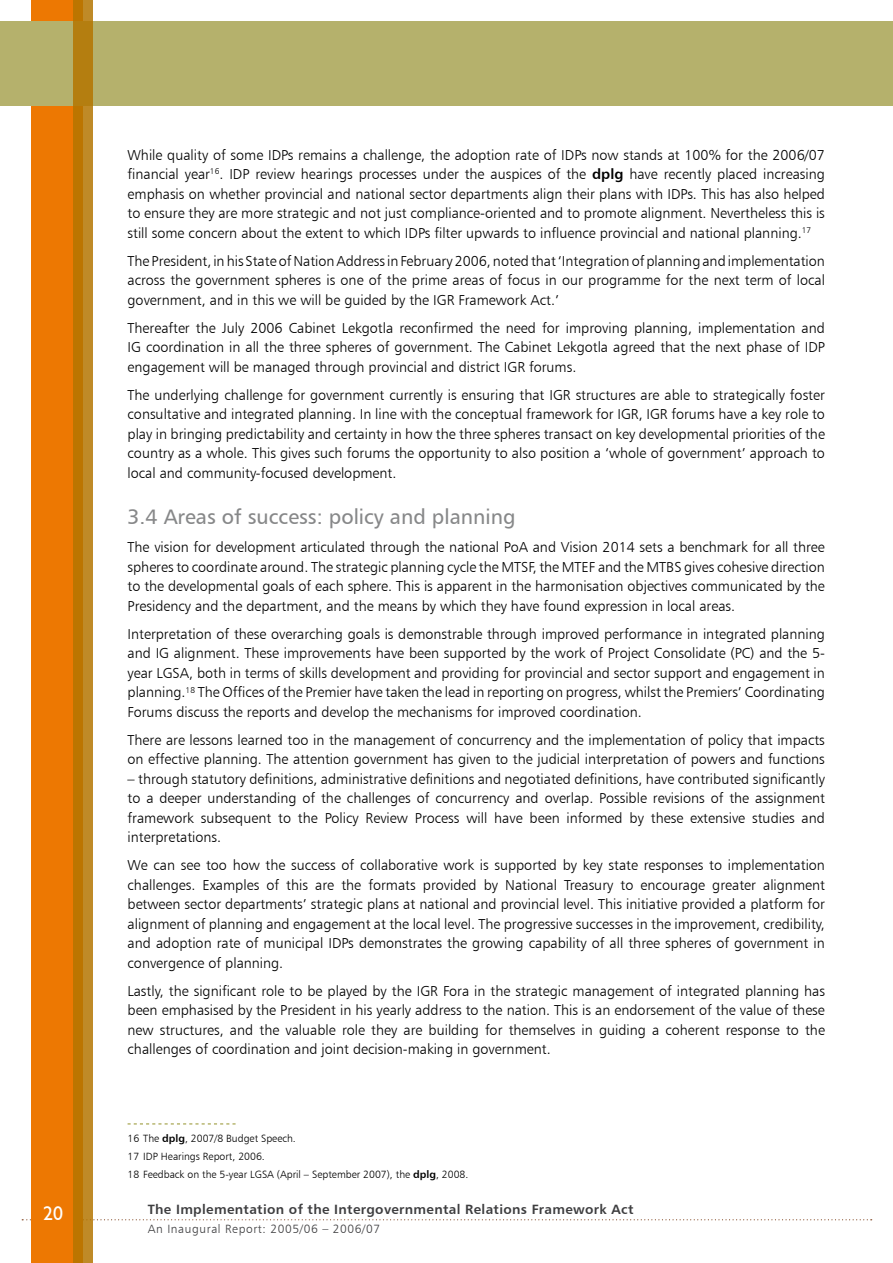
<style>
.page{position:relative;width:893px;height:1263px;background:#fff}
.page>*{position:absolute;margin:0;border:0;box-sizing:border-box;transform-origin:0 0}
.t1{font:21px "Humanist 777 BT Roman B";color:#878889}
.t2{font:19.65px "Humanist 521 BT";color:#fff}
.t3{font:14.4px/19.5px "Humanist 777 BT Light B";color:#000;text-align:justify}
.t4{font:13.5px "Humanist 777 BT Bold B";letter-spacing:.025em;color:#3e3e40}
.t5{font:12px "Humanist 777 BT Light B";letter-spacing:.05em;color:#3e3e40}
.t6{font:10.5px/18px "Humanist 777 BT Light B";color:#000}
.s1{font-family:"Humanist 777 BT Bold B"}
</style>
<div class="page">
<svg style="left:22px;top:1219px;width:850px;height:1px"></svg>
<div style="left:31px;top:0;width:51px;height:1263px;background:#ed7802"></div>
<div style="left:0;top:21px;width:893px;height:84px;background:#b5b16c"></div>
<svg style="left:73px;top:0;width:19px;height:1263px"></svg>
<hr style="left:892px;top:1199px;width:1px;height:42px;background:#b5b16c">
<svg style="left:128px;top:1123px;width:108px;height:1px"></svg>
<h2 class="t2" style="left:43px;top:1202px;width:21px">20</h2>
<p class="t3" style="left:128px;top:145px;width:699px">While quality of some IDPs remains a challenge, the adoption rate of IDPs now stands at 100% for the 2006/07 financial year<sup>16</sup>. IDP review hearings processes under the auspices of the <span class="s1">dplg</span> have recently placed increasing emphasis on whether provincial and national sector departments align their plans with IDPs. This has also helped to ensure they are more strategic and not just compliance-oriented and to promote alignment. Nevertheless this is still some concern about the extent to which IDPs filter upwards to influence provincial and national planning.<sup>17</sup></p>
<p class="t3" style="left:128px;top:251px;width:699px">The President, in his State of Nation Address in February 2006, noted that ‘Integration of planning and implementation across the government spheres is one of the prime areas of focus in our programme for the next term of local government, and in this we will be guided by the IGR Framework Act.’</p>
<p class="t3" style="left:128px;top:318px;width:699px">Thereafter the July 2006 Cabinet Lekgotla reconfirmed the need for improving planning, implementation and IG coordination in all the three spheres of government. The Cabinet Lekgotla agreed that the next phase of IDP engagement will be managed through provincial and district IGR forums.</p>
<p class="t3" style="left:128px;top:385px;width:699px">The underlying challenge for government currently is ensuring that IGR structures are able to strategically foster consultative and integrated planning. In line with the conceptual framework for IGR, IGR forums have a key role to play in bringing predictability and certainty in how the three spheres transact on key developmental priorities of the country as a whole. This gives such forums the opportunity to also position a ‘whole of government’ approach to local and community-focused development.</p>
<h1 class="t1" style="left:128px;top:504px;width:389px">3.4 Areas of success: policy and planning</h1>
<p class="t3" style="left:128px;top:537px;width:699px">The vision for development articulated through the national PoA and Vision 2014 sets a benchmark for all three spheres to coordinate around. The strategic planning cycle the MTSF, the MTEF and the MTBS gives cohesive direction to the developmental goals of each sphere. This is apparent in the harmonisation objectives communicated by the Presidency and the department, and the means by which they have found expression in local areas.</p>
<p class="t3" style="left:128px;top:624px;width:699px">Interpretation of these overarching goals is demonstrable through improved performance in integrated planning and IG alignment. These improvements have been supported by the work of Project Consolidate (PC) and the 5- year LGSA, both in terms of skills development and providing for provincial and sector support and engagement in planning.<sup>18</sup> The Offices of the Premier have taken the lead in reporting on progress, whilst the Premiers’ Coordinating Forums discuss the reports and develop the mechanisms for improved coordination.</p>
<p class="t3" style="left:128px;top:730px;width:699px">There are lessons learned too in the management of concurrency and the implementation of policy that impacts on effective planning. The attention government has given to the judicial interpretation of powers and functions</p>
<p class="t3" style="left:128px;top:769px;width:699px">– through statutory definitions, administrative definitions and negotiated definitions, have contributed significantly to a deeper understanding of the challenges of concurrency and overlap. Possible revisions of the assignment framework subsequent to the Policy Review Process will have been informed by these extensive studies and interpretations.</p>
<p class="t3" style="left:128px;top:855px;width:699px">We can see too how the success of collaborative work is supported by key state responses to implementation challenges. Examples of this are the formats provided by National Treasury to encourage greater alignment between sector departments’ strategic plans at national and provincial level. This initiative provided a platform for alignment of planning and engagement at the local level. The progressive successes in the improvement, credibility, and adoption rate of municipal IDPs demonstrates the growing capability of all three spheres of government in convergence of planning.</p>
<p class="t3" style="left:128px;top:981px;width:699px">Lastly, the significant role to be played by the IGR Fora in the strategic management of integrated planning has been emphasised by the President in his yearly address to the nation. This is an endorsement of the value of these new structures, and the valuable role they are building for themselves in guiding a coherent response to the challenges of coordination and joint decision-making in government.</p>
<p class="t6" style="left:128px;top:1129px;width:342px">16 The <span class="s1">dplg</span>, 2007/8 Budget Speech.<br>17 IDP Hearings Report, 2006.<br>18 Feedback on the 5-year LGSA (April – September 2007), the <span class="s1">dplg</span>, 2008.</p>
<p class="t4" style="left:148px;top:1200px;width:487px">The Implementation of the Intergovernmental Relations Framework Act</p>
<p class="t5" style="left:148px;top:1221px;width:234px">An Inaugural Report: 2005/06 – 2006/07</p>
</div>
